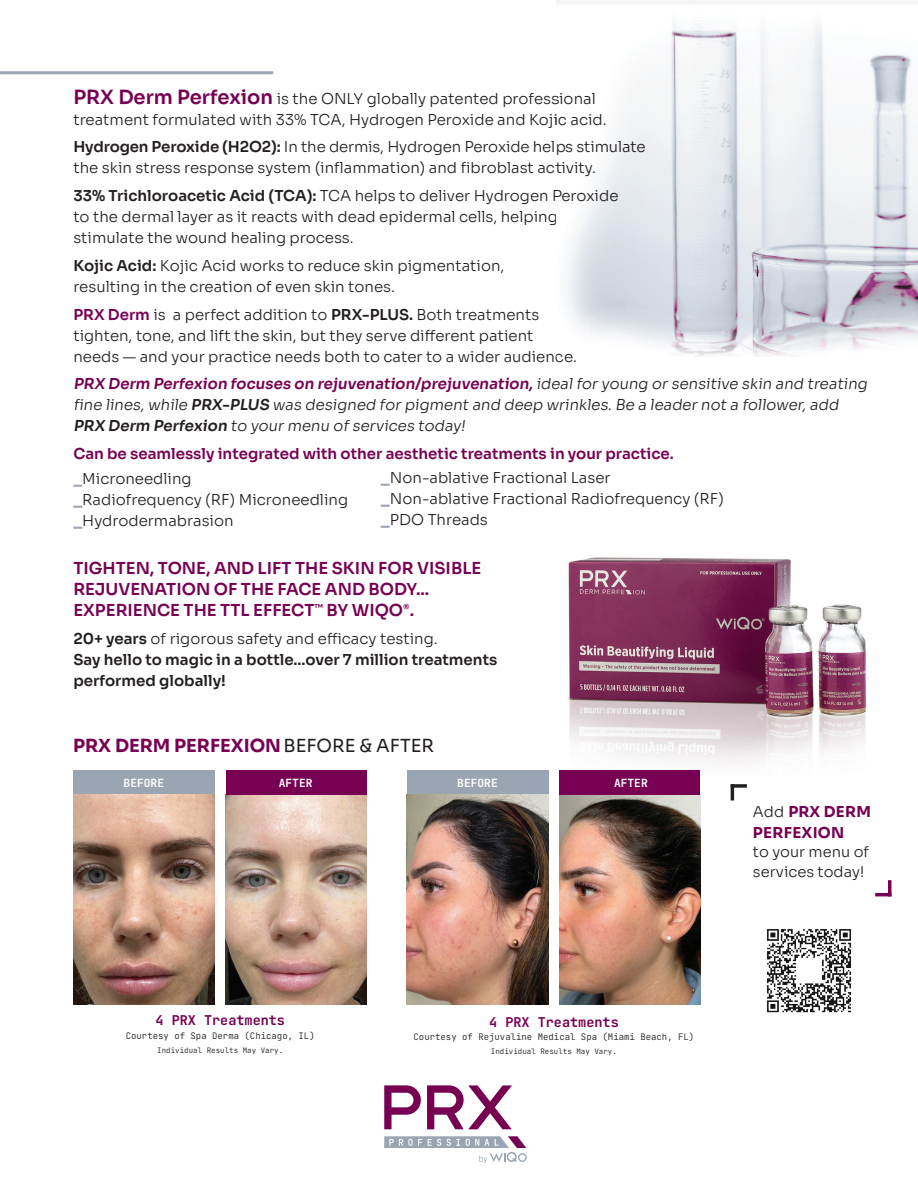
<style>
.page{position:relative;width:918px;height:1188px;background:#fff}
.page>*{position:absolute;margin:0;border:0;box-sizing:border-box;transform-origin:0 0}
.t1{font:18px "Sora";color:#770053}
.t2{font:16.5px/21px "Sora";color:#770053}
.t3{font:300 15px/21px "Sora";color:#231f20}
.t4{font:15px/21px "Sora";color:#231f20}
.t5{font:15px/24.5px "Sora";color:#770053}
.t6{font:15px/21px "Sora";letter-spacing:.02em;color:#770053}
.t7{font:300 14.85px/19.5px "Sora";color:#231f20}
.t8{font:700 13.5px "Jet Brains Mono";color:#770053}
.t9{font:700 11.25px "Jet Brains Mono";color:#fff}
.t10{font:9px "Jet Brains Mono";color:#231f20}
.t11{font:7.5px "Jet Brains Mono";color:#231f20}
.s1{font-weight:400;font-size:19.5px;color:#770053}
.s2{font-weight:400}
.s3{font-weight:400;color:#770053}
.s4{color:#9aa5b3}
.s5{font-weight:300;color:#231f20}
.s6{font-weight:400;color:#9aa5b3}
.s7{font-weight:300}
.s8{color:#231f20}
.s9{font-weight:300;font-size:14.85px;color:#231f20}
</style>
<div class="page">
<img style="left:548px;top:557px;width:319px;height:218px">
<hr style="left:0;top:71px;width:273px;height:3px;background:#9aa5b3">
<svg style="left:384px;top:1085px;width:128px;height:44px"></svg>
<svg style="left:384px;top:1136px;width:143px;height:27px"></svg>
<svg style="left:734px;top:784px;width:13px;height:4px"></svg>
<hr style="left:731px;top:784px;width:3px;height:16px;background:#231f20">
<hr style="left:875px;top:893px;width:16px;height:3px;background:#770053">
<hr style="left:888px;top:880px;width:3px;height:16px;background:#770053">
<img style="left:226px;top:794px;width:141px;height:210px">
<div style="left:73px;top:770px;width:141px;height:24px;background:#9aa5b3"></div>
<div style="left:226px;top:770px;width:141px;height:24px;background:#770053"></div>
<img style="left:73px;top:794px;width:141px;height:210px">
<img style="left:559px;top:794px;width:141px;height:210px">
<div style="left:407px;top:770px;width:141px;height:24px;background:#9aa5b3"></div>
<div style="left:559px;top:770px;width:141px;height:24px;background:#770053"></div>
<img style="left:407px;top:794px;width:141px;height:210px">
<img style="left:556px;top:0;width:362px;height:356px">
<img style="left:767px;top:929px;width:85px;height:84px">
<div style="left:798px;top:961px;width:22px;height:21px;background:#fff"></div>
<p class="t3" style="left:73px;top:86px;width:535px"><span class="s1">PRX Derm Perfexion</span> is the ONLY globally patented professional treatment formulated with 33% TCA, Hydrogen Peroxide and Kojic acid.</p>
<p class="t3" style="left:73px;top:135px;width:574px"><span class="s2">Hydrogen Peroxide (H2O2):</span> In the dermis, Hydrogen Peroxide helps stimulate the skin stress response system (inflammation) and fibroblast activity.</p>
<p class="t3" style="left:73px;top:184px;width:547px"><span class="s2">33% Trichloroacetic Acid (TCA):</span> TCA helps to deliver Hydrogen Peroxide to the dermal layer as it reacts with dead epidermal cells, helping stimulate the wound healing process.</p>
<p class="t3" style="left:73px;top:254px;width:433px"><span class="s2">Kojic Acid:</span> Kojic Acid works to reduce skin pigmentation, resulting in the creation of even skin tones.</p>
<p class="t3" style="left:73px;top:302px;width:505px"><span class="s3">PRX Derm</span> is a perfect addition to <span class="s2">PRX-PLUS.</span> Both treatments tighten, tone, and lift the skin, but they serve different patient needs — and your practice needs both to cater to a wider audience.</p>
<p class="t3" style="left:73px;top:372px;width:799px"><span class="s3">PRX Derm Perfexion focuses on rejuvenation/prejuvenation,</span> idealfor young or sensitive skin and treating fine lines,while <span class="s2">PRX-PLUS</span> was designed for pigment and deep wrinkles.Be a leader not a follower,add<br><span class="s2">PRX Derm Perfexion</span> to your menu ofservices today!</p>
<p class="t5" style="left:73px;top:440px;width:602px">Can be seamlessly integrated with other aesthetic treatments in your practice. <span class="s4">_</span><span class="s5">Microneedling</span></p>
<p class="t3" style="left:73px;top:487px;width:276px"><span class="s6">_</span>Radiofrequency (RF) Microneedling <span class="s6">_</span>Hydrodermabrasion</p>
<p class="t2" style="left:73px;top:557px;width:409px">TIGHTEN, TONE, AND LIFT THE SKIN FOR VISIBLE<br>REJUVENATION OF THE FACE AND BODY...<br>EXPERIENCE THE TTL EFFECT<sup>™</sup> BY WIQO<sup>®</sup>.</p>
<p class="t4" style="left:73px;top:627px;width:425px">20+ years <span class="s7">of rigorous safety and efficacy testing.<br></span>Say hello to magic in a bottle...over 7 million treatments performed globally!</p>
<p class="t3" style="left:381px;top:466px;width:344px"><span class="s6">_</span>Non-ablative Fractional Laser<br><span class="s6">_</span>Non-ablative Fractional Radiofrequency (RF) <span class="s6">_</span>PDO Threads</p>
<p class="t1" style="left:73px;top:731px;width:363px">PRX DERM PERFEXION <span class="s8">BEFORE &amp; AFTER</span></p>
<p class="t9" style="left:124px;top:775px;width:42px">BEFORE</p>
<p class="t9" style="left:279px;top:775px;width:35px">AFTER</p>
<p class="t9" style="left:457px;top:775px;width:42px">BEFORE</p>
<p class="t9" style="left:614px;top:775px;width:35px">AFTER</p>
<p class="t8" style="left:155px;top:1011px;width:131px">4 PRX Treatments</p>
<p class="t10" style="left:126px;top:1030px;width:191px">Courtesy of Spa Derma (Chicago, IL)</p>
<p class="t11" style="left:157px;top:1045px;width:128px">Individual Results May Vary.</p>
<p class="t8" style="left:489px;top:1013px;width:131px">4 PRX Treatments</p>
<p class="t10" style="left:414px;top:1031px;width:282px">Courtesy of Rejuvaline Medical Spa (Miami Beach, FL)</p>
<p class="t11" style="left:491px;top:1046px;width:128px">Individual Results May Vary.</p>
<p class="t6" style="left:753px;top:799px;width:120px"><span class="s9">Add</span> PRX DERM<br>PERFEXION</p>
<p class="t7" style="left:753px;top:841px;width:118px">to your menu of services today!</p>
</div>
